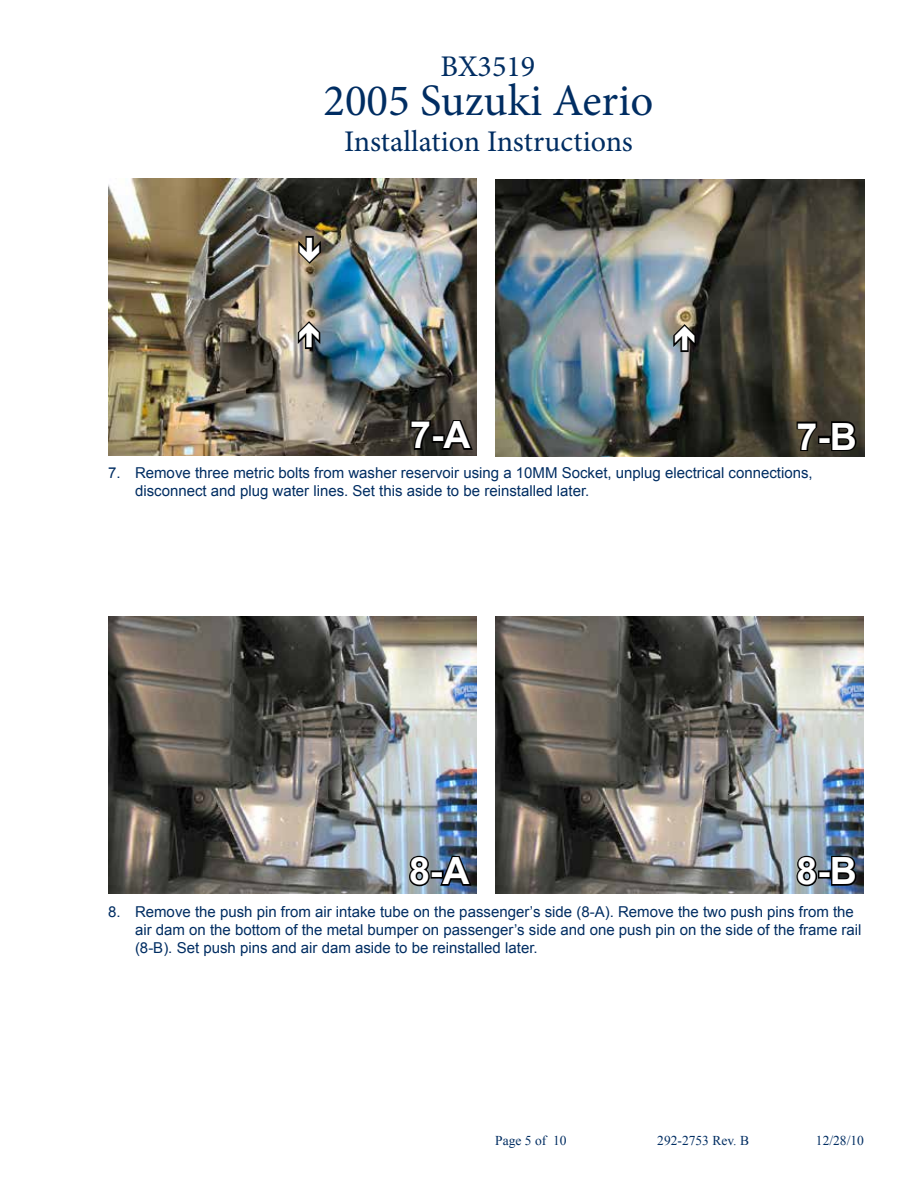
<style>
.page{position:relative;width:918px;height:1188px;background:#fff}
.page>*{position:absolute;margin:0;border:0;box-sizing:border-box;transform-origin:0 0}
.t1{font:45px "Minion Pro";color:#002d62}
.t2{font:700 37.5px "Arial";color:#fff}
.t3{font:30px "Minion Pro";color:#002d62}
.t4{font:15px/18px "Arial";color:#002d62}
.t5{font:13.5px "Times New Roman";color:#002d62}
</style>
<div class="page">
<img style="left:495px;top:180px;width:369px;height:276px">
<img style="left:108px;top:178px;width:369px;height:277px">
<svg style="left:409px;top:419px;width:23px;height:32px"></svg>
<div style="left:432px;top:435px;width:13px;height:8px;border:3px solid #000"></div>
<svg style="left:439px;top:418px;width:36px;height:33px"></svg>
<svg style="left:795px;top:420px;width:24px;height:33px"></svg>
<div style="left:818px;top:436px;width:13px;height:8px;border:3px solid #000"></div>
<svg style="left:830px;top:419px;width:29px;height:34px"></svg>
<img style="left:108px;top:617px;width:369px;height:277px">
<img style="left:495px;top:617px;width:369px;height:277px">
<svg style="left:408px;top:854px;width:24px;height:34px"></svg>
<div style="left:431px;top:870px;width:13px;height:9px;border:3px solid #000"></div>
<svg style="left:438px;top:854px;width:36px;height:33px"></svg>
<svg style="left:795px;top:854px;width:24px;height:34px"></svg>
<div style="left:818px;top:870px;width:13px;height:9px;border:3px solid #000"></div>
<svg style="left:830px;top:854px;width:29px;height:33px"></svg>
<svg style="left:295px;top:319px;width:28px;height:32px"></svg>
<svg style="left:671px;top:322px;width:28px;height:32px"></svg>
<svg style="left:296px;top:234px;width:27px;height:32px"></svg>
<h3 class="t3" style="left:440px;top:46px;width:96px">BX3519</h3>
<h1 class="t1" style="left:323px;top:71px;width:332px">2005 Suzuki Aerio</h1>
<h3 class="t3" style="left:344px;top:122px;width:290px">Installation Instructions</h3>
<h2 class="t2" style="left:410px;top:411px;width:62px">7-A</h2>
<h2 class="t2" style="left:796px;top:412px;width:62px">7-B</h2>
<p class="t4" style="left:135px;top:464px;width:679px;text-indent:-27px">7. Remove three metric bolts from washer reservoir using a 10MM Socket, unplug electrical connections, disconnect and plug water lines. Set this aside to be reinstalled later.</p>
<h2 class="t2" style="left:409px;top:846px;width:62px">8-A</h2>
<h2 class="t2" style="left:796px;top:846px;width:62px">8-B</h2>
<p class="t4" style="left:135px;top:903px;width:728px;text-indent:-27px">8. Remove the push pin from air intake tube on the passenger’s side (8-A). Remove the two push pins from the air dam on the bottom of the metal bumper on passenger’s side and one push pin on the side of the frame rail (8-B). Set push pins and air dam aside to be reinstalled later.</p>
<p class="t5" style="left:495px;top:1131px;width:73px">Page 5 of 10</p>
<p class="t5" style="left:657px;top:1131px;width:93px">292-2753 Rev. B</p>
<p class="t5" style="left:816px;top:1131px;width:50px">12/28/10</p>
</div>
